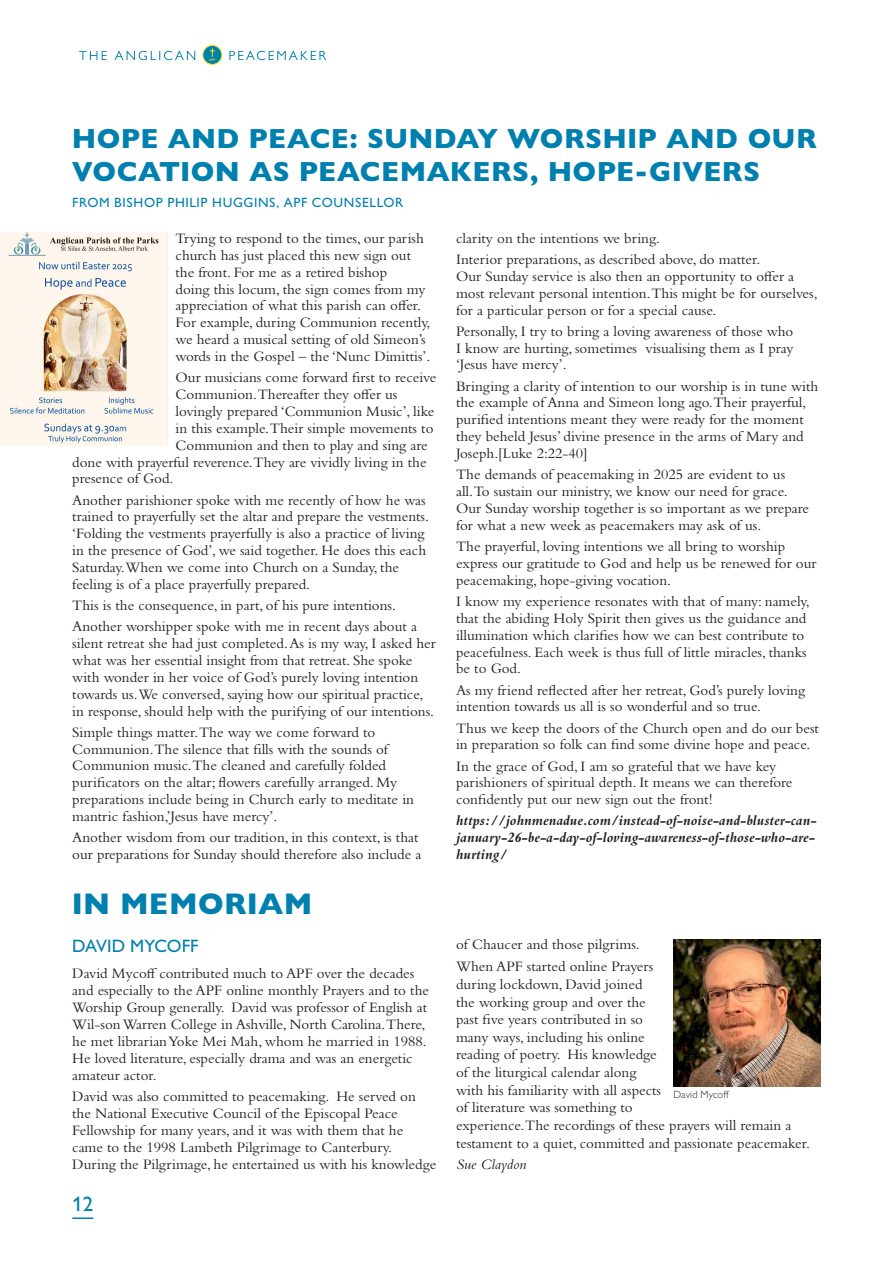
<style>
.page{position:relative;width:893px;height:1263px;background:#fff}
.page>*{position:absolute;margin:0;border:0;box-sizing:border-box;transform-origin:0 0}
.t1{font:800 30px "Gill Sans Nova";letter-spacing:.03em;color:#0080af}
.t2{font:800 27.75px/33px "Gill Sans Nova";letter-spacing:.025em;color:#0080af}
.t3{font:500 21px "Gill Sans Nova";color:#0080af}
.t4{font:500 18px "Gill Sans Nova";letter-spacing:.005em;color:#0080af}
.t5{font:15px/16.8px "Bembo Std";color:#231f20}
.t6{font:italic 700 15px/16.8px "Bembo Std";color:#231f20;text-align:justify}
.t7{font:italic 15px "Bembo Std";color:#231f20}
.t8{font:500 13.5px "Gill Sans Nova";letter-spacing:.045em;color:#0080af}
.t9{font:300 10.5px "Gill Sans Nova";letter-spacing:.015em;color:#231f20}
.t10{font:500 3.15px "Helvetica Neue";color:#f2ea0c}
</style>
<div class="page">
<div style="left:203px;top:45px;width:19px;height:19px;background:#0080af;border-radius:50%"></div>
<div style="left:202px;top:45px;width:20px;height:20px;border:1px solid #f2ea0c;border-radius:50%"></div>
<svg style="left:210px;top:48px;width:5px;height:9px"></svg>
<svg style="left:229px;top:51px;width:97px;height:9px"></svg>
<svg style="left:79px;top:51px;width:116px;height:9px"></svg>
<hr style="left:72px;top:1217px;width:21px;height:2px;background:#0080af">
<img style="left:0;top:233px;width:167px;height:212px">
<img style="left:673px;top:939px;width:147px;height:147px">
<p class="t10" style="left:209px;top:57px;width:8px">APF</p>
<h2 class="t2" style="left:72px;top:122px;width:746px">HOPE AND PEACE: SUNDAY WORSHIP AND OUR<br>VOCATION AS PEACEMAKERS, HOPE-GIVERS</h2>
<p class="t8" style="left:72px;top:194px;width:333px">FROM BISHOP PHILIP HUGGINS, APF COUNSELLOR</p>
<p class="t5" style="left:176px;top:229px;width:256px">Trying to respond to the times, our parish church has just placed this new sign out the front. For me as a retired bishop<br>doing this locum, the sign comes from my appreciation of what this parish can offer.<br>For example, during Communion recently, we heard a musical setting of old Simeon’s words in the Gospel – the ‘Nunc Dimittis’.</p>
<p class="t5" style="left:176px;top:369px;width:262px">Our musicians come forward first to receive</p>
<p class="t5" style="left:176px;top:386px;width:223px">Communion.Thereafter they offer us</p>
<p class="t5" style="left:176px;top:402px;width:260px">lovingly prepared ‘Communion Music’, like</p>
<p class="t5" style="left:176px;top:419px;width:259px">in this example.Their simple movements to</p>
<p class="t5" style="left:176px;top:436px;width:254px">Communion and then to play and sing are</p>
<p class="t5" style="left:72px;top:453px;width:356px">done with prayerful reverence.They are vividly living in the</p>
<p class="t5" style="left:72px;top:470px;width:103px">presence of God.</p>
<p class="t5" style="left:72px;top:491px;width:358px">Another parishioner spoke with me recently of how he was trained to prayerfully set the altar and prepare the vestments. ‘Folding the vestments prayerfully is also a practice of living in the presence of God’, we said together. He does this each Saturday.When we come into Church on a Sunday, the feeling is of a place prayerfully prepared.</p>
<p class="t5" style="left:72px;top:594px;width:346px;line-height:21.1px">This is the consequence, in part, of his pure intentions.<br>Another worshipper spoke with me in recent days about a</p>
<p class="t5" style="left:72px;top:635px;width:365px">silent retreat she had just completed. As is my way, I asked her what was her essential insight from that retreat. She spoke with wonder in her voice of God’s purely loving intention towards us.We conversed, saying how our spiritual practice, in response, should help with the purifying of our intentions.</p>
<p class="t5" style="left:72px;top:723px;width:343px">Simple things matter.The way we come forward to Communion.The silence that fills with the sounds of Communion music.The cleaned and carefully folded purificators on the altar; flowers carefully arranged. My preparations include being in Church early to meditate in mantric fashion,’Jesus have mercy’.</p>
<p class="t5" style="left:72px;top:829px;width:351px">Another wisdom from our tradition, in this context, is that our preparations for Sunday should therefore also include a</p>
<h1 class="t1" style="left:72px;top:885px;width:241px">IN MEMORIAM</h1>
<p class="t4" style="left:72px;top:935px;width:128px">DAVID MYCOFF</p>
<p class="t5" style="left:72px;top:964px;width:358px">David Mycoff contributed much to APF over the decades and especially to the APF online monthly Prayers and to the Worship Group generally. David was professor of English at Wil-son Warren College in Ashville, North Carolina.There, he met librarian Yoke Mei Mah, whom he married in 1988.<br>He loved literature, especially drama and was an energetic amateur actor.</p>
<p class="t5" style="left:72px;top:1087px;width:366px">David was also committed to peacemaking. He served on the National Executive Council of the Episcopal Peace Fellowship for many years, and it was with them that he came to the 1998 Lambeth Pilgrimage to Canterbury.<br>During the Pilgrimage, he entertained us with his knowledge</p>
<h3 class="t3" style="left:72px;top:1191px;width:22px">12</h3>
<p class="t5" style="left:456px;top:227px;width:306px;line-height:21.1px">clarity on the intentions we bring.<br>Interior preparations, as described above, do matter.</p>
<p class="t5" style="left:456px;top:267px;width:363px">Our Sunday service is also then an opportunity to offer a most relevant personal intention.This might be for ourselves, for a particular person or for a special cause.</p>
<p class="t5" style="left:456px;top:322px;width:339px;text-align:justify">Personally, I try to bring a loving awareness of those who I know are hurting, sometimes visualising them as I pray ‘Jesus have mercy’.</p>
<p class="t5" style="left:456px;top:377px;width:364px">Bringing a clarity of intention to our worship is in tune with the example of Anna and Simeon long ago.Their prayerful, purified intentions meant they were ready for the moment they beheld Jesus’ divine presence in the arms of Mary and Joseph.[Luke 2:22-40]</p>
<p class="t5" style="left:456px;top:466px;width:355px">The demands of peacemaking in 2025 are evident to us all.To sustain our ministry, we know our need for grace.<br>Our Sunday worship together is so important as we prepare for what a new week as peacemakers may ask of us.</p>
<p class="t5" style="left:456px;top:538px;width:362px">The prayerful, loving intentions we all bring to worship express our gratitude to God and help us be renewed for our peacemaking, hope-giving vocation.</p>
<p class="t5" style="left:456px;top:592px;width:355px">I know my experience resonates with that of many: namely, that the abiding Holy Spirit then gives us the guidance and illumination which clarifies how we can best contribute to peacefulness. Each week is thus full of little miracles, thanks be to God.</p>
<p class="t5" style="left:456px;top:681px;width:350px">As my friend reflected after her retreat, God’s purely loving intention towards us all is so wonderful and so true.</p>
<p class="t5" style="left:456px;top:719px;width:364px">Thus we keep the doors of the Church open and do our best in preparation so folk can find some divine hope and peace.</p>
<p class="t5" style="left:456px;top:757px;width:338px">In the grace of God, I am so grateful that we have key parishioners of spiritual depth. It means we can therefore confidently put our new sign out the front!</p>
<p class="t6" style="left:456px;top:812px;width:362px">https://johnmenadue.com/instead-of-noise-and-bluster-can&shy;january-26-be-a-day-of-loving-awareness-of-those-who-are&shy;hurting/</p>
<p class="t5" style="left:456px;top:933px;width:199px;line-height:21.9px">of Chaucer and those pilgrims.<br>When APF started online Prayers</p>
<p class="t5" style="left:456px;top:975px;width:355px;line-height:17.7px">during lockdown, David joined<br>the working group and over the<br>past five years contributed in so<br>many ways, including his online<br>reading of poetry. His knowledge<br>of the liturgical calendar along<br>with his familiarity with all aspects<br>of literature was something to<br>experience.The recordings of these prayers will remain a testament to a quiet, committed and passionate peacemaker.</p>
<p class="t7" style="left:456px;top:1156px;width:72px">Sue Claydon</p>
<p class="t9" style="left:673px;top:1088px;width:57px">David Mycoff</p>
</div>
